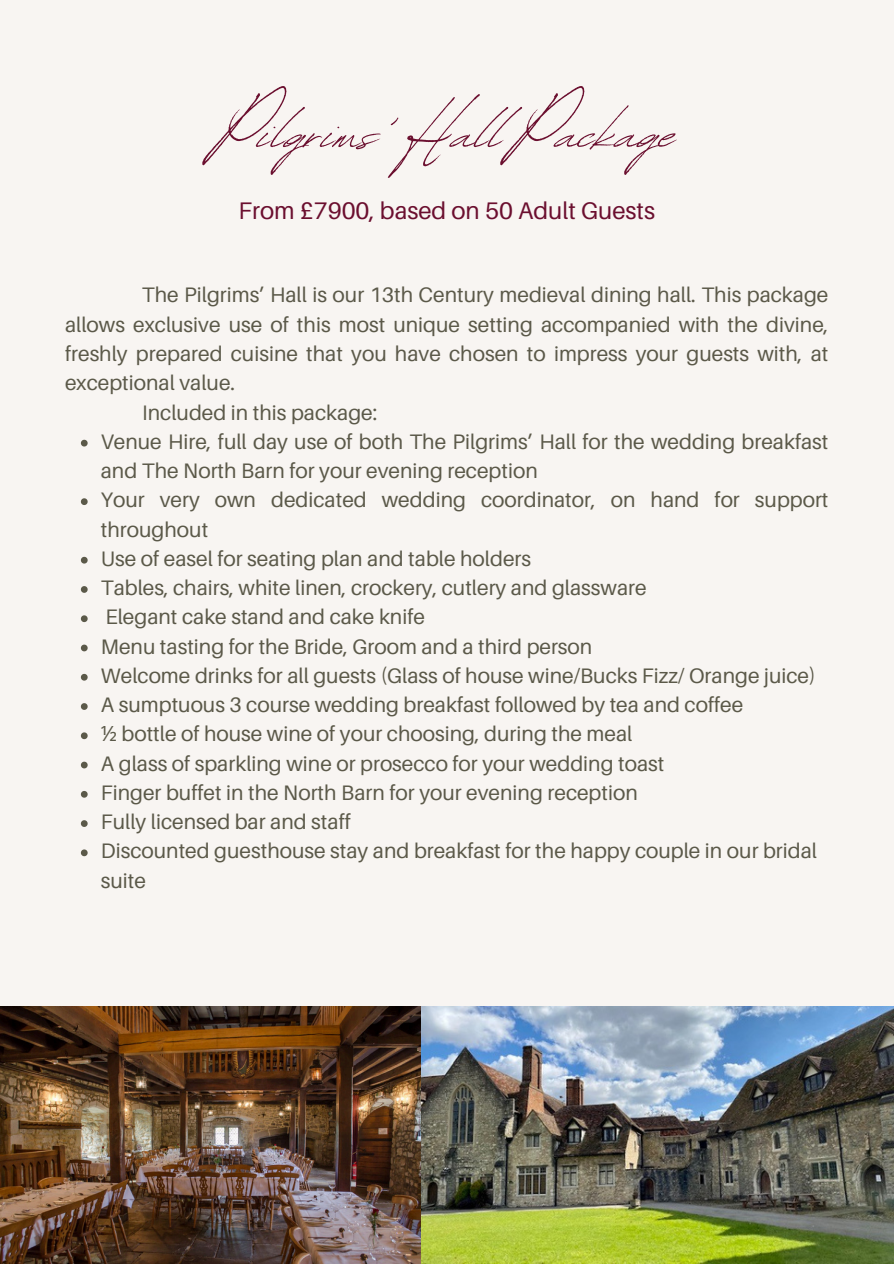
<style>
.page{position:relative;width:894px;height:1264px;background:#fff}
.page>*{position:absolute;margin:0;border:0;box-sizing:border-box;transform-origin:0 0}
.t1{font:79.5px "Revive 80 Signature";color:#6b0f2f}
.t2{font:24px "Aileron";color:#6b0f2f}
.t3{font:21px/29.2px "Aileron";color:#5b5949}
.s1{font-family:"Noto Sans"}
</style>
<div class="page">
<div style="left:0;top:0;width:893px;height:1263px;background:#f8f5f2"></div>
<svg style="left:81px;top:440px;width:7px;height:6px"></svg>
<svg style="left:81px;top:498px;width:7px;height:7px"></svg>
<svg style="left:81px;top:557px;width:7px;height:6px"></svg>
<svg style="left:81px;top:586px;width:7px;height:7px"></svg>
<svg style="left:81px;top:615px;width:7px;height:7px"></svg>
<svg style="left:81px;top:644px;width:7px;height:7px"></svg>
<svg style="left:81px;top:674px;width:7px;height:6px"></svg>
<svg style="left:81px;top:703px;width:7px;height:7px"></svg>
<svg style="left:81px;top:732px;width:7px;height:7px"></svg>
<svg style="left:81px;top:761px;width:7px;height:7px"></svg>
<svg style="left:81px;top:791px;width:7px;height:6px"></svg>
<svg style="left:81px;top:820px;width:7px;height:7px"></svg>
<svg style="left:81px;top:849px;width:7px;height:7px"></svg>
<img style="left:0;top:1006px;width:893px;height:257px">
<p class="t1" style="left:218px;top:73px;width:459px">Pilgrims' Hal Package</p>
<p class="t2" style="left:238px;top:196px;width:418px">From £7900, based on 50 Adult Guests</p>
<h1 class="t3" style="left:65px;top:280px;width:764px;text-align:justify;text-indent:77px">The Pilgrims’ Hall is our 13th Century medieval dining hall. This package allows exclusive use of this most unique setting accompanied with the divine, freshly prepared cuisine that you have chosen to impress your guests with, at exceptional value.</h1>
<h2 class="t3" style="left:142px;top:397px;width:236px">Included in this package:</h2>
<p class="t3" style="left:101px;top:426px;width:729px">Venue Hire, full day use of both The Pilgrims’ Hall for the wedding breakfast and The North Barn for your evening reception</p>
<p class="t3" style="left:101px;top:485px;width:729px">Your very own dedicated wedding coordinator, on hand for support throughout</p>
<p class="t3" style="left:101px;top:543px;width:431px">Use of easel for seating plan and table holders</p>
<p class="t3" style="left:101px;top:572px;width:547px">Tables, chairs, white linen, crockery, cutlery and glassware</p>
<p class="t3" style="left:105px;top:602px;width:321px">Elegant cake stand and cake knife</p>
<p class="t3" style="left:101px;top:631px;width:493px">Menu tasting for the Bride, Groom and a third person</p>
<p class="t3" style="left:101px;top:660px;width:716px">Welcome drinks for all guests (Glass of house wine/Bucks Fizz/ Orange juice)</p>
<p class="t3" style="left:101px;top:689px;width:643px">A sumptuous 3 course wedding breakfast followed by tea and coffee</p>
<p class="t3" style="left:101px;top:719px;width:533px"><span class="s1">½</span> bottle of house wine of your choosing, during the meal</p>
<p class="t3" style="left:101px;top:748px;width:565px">A glass of sparkling wine or prosecco for your wedding toast</p>
<p class="t3" style="left:101px;top:777px;width:538px">Finger buffet in the North Barn for your evening reception</p>
<p class="t3" style="left:101px;top:806px;width:251px">Fully licensed bar and staff</p>
<p class="t3" style="left:101px;top:836px;width:717px">Discounted guesthouse stay and breakfast for the happy couple in our bridal suite</p>
</div>
